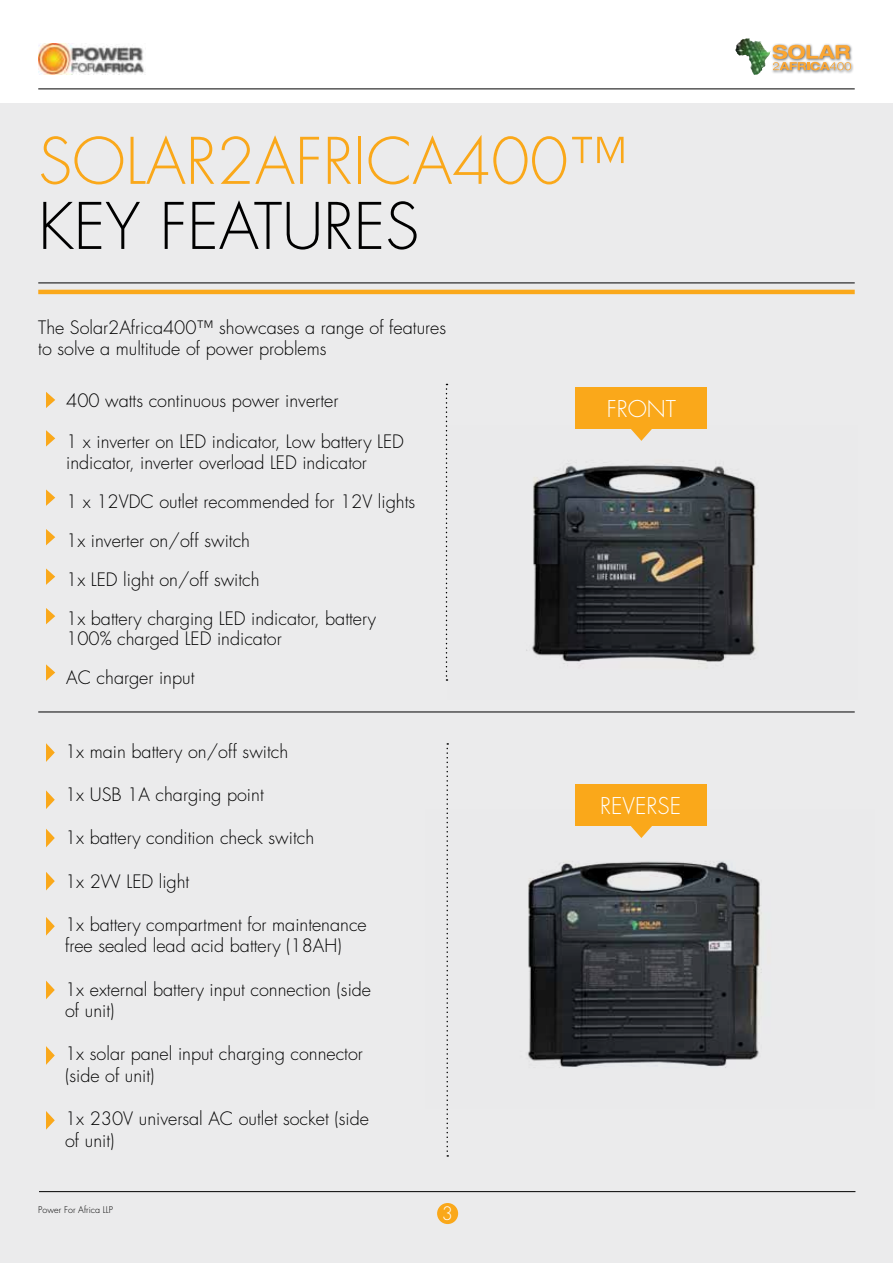
<style>
.page{position:relative;width:893px;height:1263px;background:#fff}
.page>*{position:absolute;margin:0;border:0;box-sizing:border-box;transform-origin:0 0}
.t1{font:300 62.4px "Futura Std";color:#faa81a}
.t2{font:300 62.4px "Futura Std";color:#000}
.t3{font:300 22.5px "Futura Std";color:#fff}
.t4{font:300 18px/21.6px "Futura Std";color:#000}
.t5{font:300 18px "Futura Std";color:#fff}
.t6{font:300 9px "Futura Std";color:#000}
</style>
<div class="page">
<div style="left:0;top:103px;width:893px;height:1160px;background:#ebebec"></div>
<img style="left:38px;top:43px;width:106px;height:31px">
<hr style="left:38px;top:89px;width:817px;height:1px;background:#000">
<img style="left:735px;top:38px;width:16px;height:24px">
<img style="left:772px;top:43px;width:82px;height:31px">
<svg style="left:770px;top:45px;width:81px;height:25px"></svg>
<img style="left:447px;top:426px;width:310px;height:255px">
<svg style="left:446px;top:384px;width:1px;height:297px"></svg>
<hr style="left:38px;top:283px;width:817px;height:1px;background:#000">
<hr style="left:38px;top:290px;width:817px;height:4px;background:#faa81a">
<img style="left:528px;top:861px;width:234px;height:207px">
<svg style="left:46px;top:392px;width:9px;height:16px"></svg>
<svg style="left:46px;top:430px;width:9px;height:17px"></svg>
<svg style="left:46px;top:489px;width:9px;height:17px"></svg>
<svg style="left:46px;top:529px;width:9px;height:16px"></svg>
<svg style="left:46px;top:568px;width:9px;height:17px"></svg>
<svg style="left:46px;top:608px;width:9px;height:16px"></svg>
<svg style="left:46px;top:664px;width:9px;height:17px"></svg>
<svg style="left:46px;top:743px;width:9px;height:19px"></svg>
<svg style="left:46px;top:790px;width:9px;height:19px"></svg>
<svg style="left:46px;top:872px;width:9px;height:18px"></svg>
<svg style="left:46px;top:917px;width:9px;height:19px"></svg>
<svg style="left:46px;top:980px;width:9px;height:19px"></svg>
<svg style="left:46px;top:1046px;width:9px;height:19px"></svg>
<svg style="left:446px;top:743px;width:2px;height:414px"></svg>
<div style="left:437px;top:1203px;width:21px;height:21px;background:#faa81a;border-radius:50%"></div>
<hr style="left:39px;top:1191px;width:816px;height:1px;background:#000">
<div style="left:575px;top:387px;width:132px;height:41px;background:#faa81a"></div>
<svg style="left:628px;top:428px;width:26px;height:13px"></svg>
<hr style="left:38px;top:712px;width:817px;height:1px;background:#000">
<div style="left:575px;top:784px;width:132px;height:42px;background:#faa81a"></div>
<svg style="left:631px;top:826px;width:21px;height:12px"></svg>
<svg style="left:46px;top:829px;width:9px;height:18px"></svg>
<svg style="left:46px;top:1111px;width:9px;height:19px"></svg>
<h1 class="t1" style="left:38px;top:123px;width:590px">Solar2Afri ca400™</h1>
<h1 class="t2" style="left:38px;top:188px;width:372px">Key Featur es</h1>
<p class="t4" style="left:38px;top:317px;width:409px">The Solar2Africa400™ showcases a range of features to solve a multitude of power problems</p>
<p class="t4" style="left:66px;top:390px;width:274px">400 watts continuous power inverter</p>
<p class="t4" style="left:66px;top:431px;width:339px">1 x inverter on LED indicator, Low battery LED indicator, inverter overload LED indicator</p>
<p class="t4" style="left:66px;top:483px;width:351px;line-height:39px">1 x 12VDC outlet recommended for 12V lights 1x inverter on/off switch<br>1x LED light on/off switch<br>1x battery charging LED indicator, battery</p>
<p class="t4" style="left:66px;top:619px;width:217px;line-height:39px">100% charged LED indicator<br>AC charger input</p>
<p class="t4" style="left:65px;top:741px;width:225px">1x main battery on/off switch</p>
<p class="t4" style="left:65px;top:784px;width:200px">1x USB 1A charging point</p>
<p class="t4" style="left:65px;top:828px;width:251px">1x battery condition check switch</p>
<p class="t4" style="left:65px;top:871px;width:126px">1x 2W LED light</p>
<p class="t4" style="left:65px;top:914px;width:303px">1x battery compartment for maintenance free sealed lead acid battery (18AH )</p>
<p class="t4" style="left:65px;top:979px;width:308px">1x external battery input connection (side of unit)</p>
<p class="t4" style="left:65px;top:1044px;width:299px">1x solar panel input charging connector (side of unit)</p>
<p class="t4" style="left:65px;top:1108px;width:305px">1x 230V universal AC outlet socket (side of unit)</p>
<p class="t6" style="left:38px;top:1204px;width:76px">Power For Africa LLP</p>
<p class="t5" style="left:442px;top:1203px;width:13px">3</p>
<p class="t3" style="left:607px;top:395px;width:71px">FRONT</p>
<p class="t3" style="left:600px;top:792px;width:79px">REVERSE</p>
</div>
